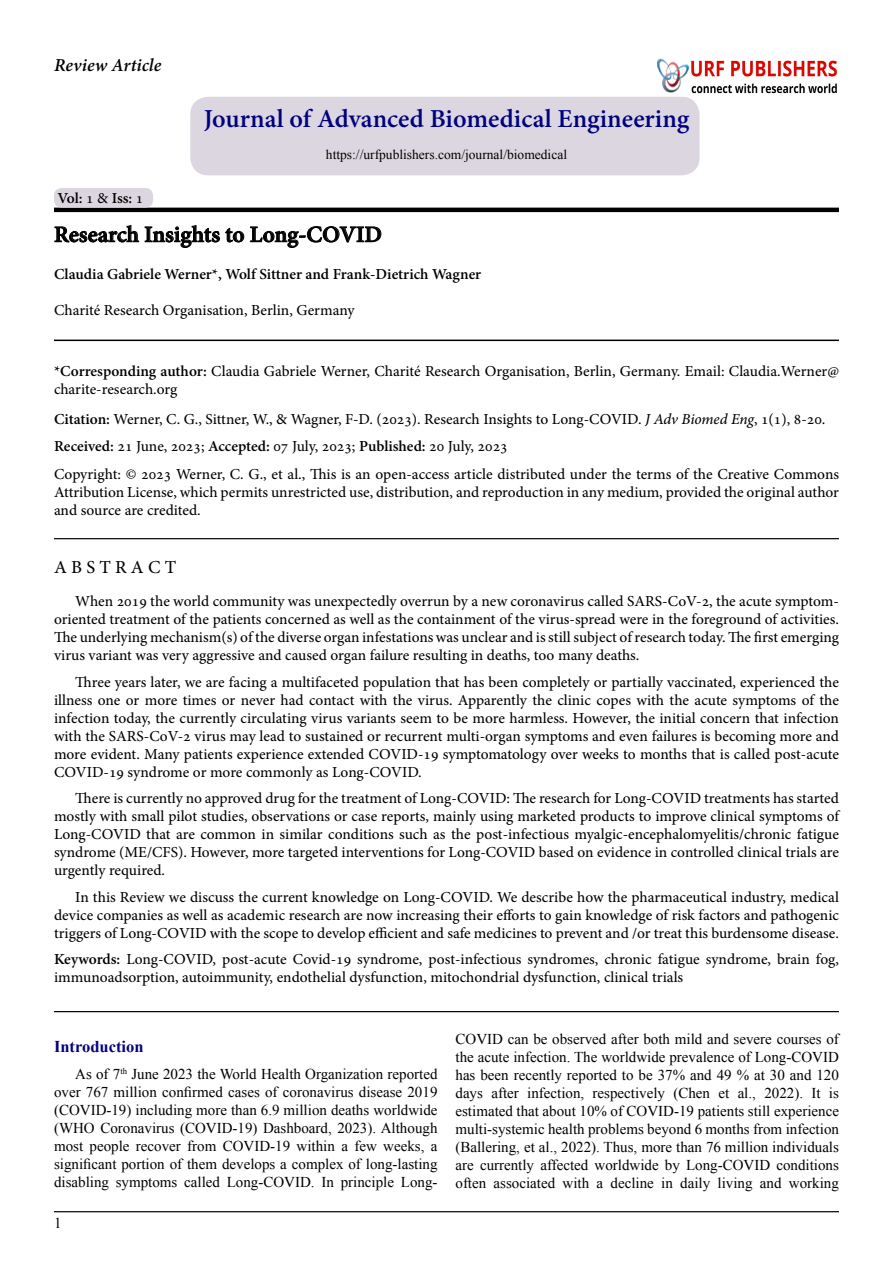
<style>
.page{position:relative;width:893px;height:1263px;background:#fff}
.page>*{position:absolute;margin:0;border:0;box-sizing:border-box;transform-origin:0 0}
.t1{font:700 25.5px "Adobe Hebrew";color:#000080}
.t2{font:700 22.5px "Adobe Hebrew";color:#000}
.t3{font:italic 700 18px "Adobe Hebrew";color:#000}
.t4{font:18px "Adobe Hebrew";letter-spacing:.235em;color:#000}
.t5{font:700 16.5px "Times New Roman";color:#030381}
.t6{font:15px/18px "Adobe Hebrew";color:#000}
.t7{font:15px/18px "Times New Roman";color:#000}
.t8{font:700 15px "Adobe Hebrew";color:#000}
.t9{font:13.5px "Times New Roman";color:#000}
.t10{font:8.7px "Times New Roman";color:#000}
.s1{font-weight:400}
.s2{font-weight:700}
.s3{font-style:italic}
</style>
<div class="page">
<hr style="left:54px;top:208px;width:785px;height:4px;background:#000">
<svg style="left:54px;top:225px;width:328px;height:23px"></svg>
<hr style="left:54px;top:340px;width:785px;height:1px;background:#000">
<hr style="left:54px;top:538px;width:785px;height:1px;background:#000">
<hr style="left:54px;top:1211px;width:785px;height:1px;background:#000">
<div style="left:54px;top:188px;width:99px;height:20px;background:#dcd6e0;border-radius:8px"></div>
<hr style="left:54px;top:1011px;width:785px;height:1px;background:#000">
<div style="left:190px;top:97px;width:509px;height:78px;background:#dcd6e0;border-radius:18px"></div>
<img style="left:693px;top:60px;width:144px;height:34px">
<div style="left:645px;top:47px;width:57px;height:46px;background:#000;opacity:.5"></div>
<div style="left:647px;top:49px;width:50px;height:44px;background:#fff"></div>
<div style="left:656px;top:59px;width:43px;height:34px;background:#000;opacity:.75"></div>
<p class="t3" style="left:54px;top:54px;width:109px">Review Article</p>
<p class="t8" style="left:57px;top:189px;width:87px">Vol <span class="s1">1</span>: <span class="s1">&amp;</span> Iss <span class="s1">1</span>:</p>
<h1 class="t1" style="left:204px;top:104px;width:487px">Journal of Advanced Biomedical Engineering</h1>
<p class="t9" style="left:326px;top:145px;width:243px">https://urfpublishers.com/journal/biomedical</p>
<h2 class="t2" style="left:54px;top:221px;width:329px">Research Insights to Long-COVID</h2>
<p class="t8" style="left:54px;top:265px;width:429px">Claudia Gabriele Werner ,* Wolf Sittner and Frank-Dietrich Wagner</p>
<p class="t6" style="left:54px;top:301px;width:302px">Charité Research Organisation, Berlin, Germany</p>
<p class="t6" style="left:54px;top:362px;width:786px"><span class="s2">*Corresponding author:</span> Claudia Gabriele Werner, Charité Research Organisation, Berlin, Germany. Email: Claudia.Werner@ charite-research.org</p>
<p class="t6" style="left:54px;top:406px;width:773px;line-height:26.5px"><span class="s2">Citation:</span> Werner C, G. ., Sittner W, ., &amp; Wagner D-F, (. 2023 .) Research Insights to Long-COVID <span class="s3">J</span>. <span class="s3">Adv Biomed Eng</span> , (1)1, 8-20.<br><span class="s2">Received:</span> 21 June, 2023; <span class="s2">Accepted:</span> 07 July, 2023; <span class="s2">Published:</span> 20 July, 2023</p>
<p class="t6" style="left:54px;top:466px;width:786px;text-align:justify">Copyright: © 2023 Werner C, G. ., et al., This is an open-access article distributed under the terms of the Creative Commons Attribution License, which permits unrestricted use, distribution, and reproduction in any medium, provided the original author and source are credited.</p>
<p class="t4" style="left:54px;top:556px;width:124px">AB TS RACT</p>
<p class="t6" style="left:75px;top:592px;width:765px">When 2019 the world community was unexpectedly overrun by a new coronavirus called SARS-CoV-2, the acute symptom-</p>
<p class="t6" style="left:54px;top:628px;width:787px">The underlying mechanism s( ) of the diverse organ infestations was unclear and is still subject of research today. The first emerging virus variant was very aggressive and caused organ failure resulting in deaths, too many deaths.</p>
<p class="t6" style="left:54px;top:673px;width:786px;text-align:justify;text-indent:21px">Three years later, we are facing a multifaceted population that has been completely or partially vaccinated, experienced the illness one or more times or never had contact with the virus. Apparently the clinic copes with the acute symptoms of the infection today, the currently circulating virus variants seem to be more harmless. However, the initial concern that infection with the SARS-CoV-2 virus may lead to sustained or recurrent multi-organ symptoms and even failures is becoming more and more evident. Many patients experience extended COVID-19 symptomatology over weeks to months that is called post-acute COVID-19 syndrome or more commonly as Long-COVID.</p>
<p class="t6" style="left:54px;top:789px;width:786px;text-align:justify;text-indent:21px">There is currently no approved drug for the treatment of Long-COVID: The research for Long-COVID treatments has started mostly with small pilot studies, observations or case reports, mainly using marketed products to improve clinical symptoms of Long-COVID that are common in similar conditions such as the post-infectious myalgic-encephalomyelitis/chronic fatigue syndrome (ME/CFS .) However, more targeted interventions for Long-COVID based on evidence in controlled clinical trials are urgently required.</p>
<p class="t6" style="left:54px;top:888px;width:787px;text-align:justify;text-indent:21px">In this Review we discuss the current knowledge on Long-COVID. We describe how the pharmaceutical industry, medical device companies as well as academic research are now increasing their efforts to gain knowledge of risk factors and pathogenic triggers of Long-COVID with the scope to develop efficient and safe medicines to prevent and /or treat this burdensome disease.</p>
<p class="t6" style="left:54px;top:950px;width:786px"><span class="s2">Keywords:</span> Long-COVID, post-acute Covid-19 syndrome, post-infectious syndromes, chronic fatigue syndrome, brain fog, immunoadsorption, autoimmunity, endothelial dysfunction, mitochondrial dysfunction, clinical trials</p>
<p class="t6" style="left:54px;top:610px;width:786px">oriented treatment of the patients concerned as well as the containment of the virus-spread were in the foreground of activities.</p>
<p class="t5" style="left:54px;top:1035px;width:91px">Introduction</p>
<p class="t7" style="left:131px;top:1064px;width:308px">June 2023 the World Health Organization reported</p>
<p class="t10" style="left:120px;top:1065px;width:8px">th</p>
<p class="t7" style="left:54px;top:1064px;width:385px;text-indent:21px">Asof7<br>over 767 million confirmed cases of coronavirus disease 2019 (COVID-19) including more than 6.9 million deaths worldwide (WHO Coronavirus (COVID-19) Dashboard, 2023 .) Although most people recover from COVID-19 within a few weeks a, significant portion of them develops a complex of long-lasting</p>
<p class="t7" style="left:54px;top:1172px;width:57px">disabling</p>
<p class="t7" style="left:184px;top:1172px;width:37px">called</p>
<p class="t7" style="left:227px;top:1172px;width:89px">Long-COVID.</p>
<p class="t7" style="left:116px;top:1172px;width:63px">symptoms</p>
<p class="t7" style="left:341px;top:1172px;width:55px">principle</p>
<p class="t7" style="left:321px;top:1172px;width:14px">In</p>
<p class="t7" style="left:401px;top:1172px;width:38px">Long-</p>
<p class="t7" style="left:54px;top:1214px;width:9px">1</p>
<p class="t7" style="left:455px;top:1029px;width:385px">COVID can be observed after both mild and severe courses of</p>
<p class="t7" style="left:455px;top:1047px;width:385px;text-align:right">the acute infection. The worldwide prevalence of Long-COVID has been recently reported to be 37% and 49 % at 30 and 120 is</p>
<p class="t7" style="left:455px;top:1083px;width:29px">days</p>
<p class="t7" style="left:455px;top:1101px;width:385px">estimated that about 10% of COVID-19 patients still experience</p>
<p class="t7" style="left:455px;top:1119px;width:385px">multi-systemic health problems beyond 6 months from infection</p>
<p class="t7" style="left:455px;top:1137px;width:385px">(Ballering, et al., 2022 .) Thus, more than 76 million individuals</p>
<p class="t7" style="left:455px;top:1155px;width:385px">are currently affected worldwide by Long-COVID conditions</p>
<p class="t7" style="left:789px;top:1173px;width:51px">working</p>
<p class="t7" style="left:527px;top:1083px;width:59px">infection,</p>
<p class="t7" style="left:593px;top:1083px;width:74px">respectively</p>
<p class="t7" style="left:673px;top:1083px;width:38px">(Chen</p>
<p class="t7" style="left:738px;top:1083px;width:20px">al.,</p>
<p class="t7" style="left:764px;top:1083px;width:40px">2022 .)</p>
<p class="t7" style="left:491px;top:1083px;width:29px">after</p>
<p class="t7" style="left:811px;top:1083px;width:11px">It</p>
<p class="t7" style="left:718px;top:1083px;width:12px">et</p>
<p class="t7" style="left:494px;top:1173px;width:63px">associated</p>
<p class="t7" style="left:563px;top:1173px;width:28px">with</p>
<p class="t7" style="left:611px;top:1173px;width:45px">decline</p>
<p class="t7" style="left:661px;top:1173px;width:13px">in</p>
<p class="t7" style="left:680px;top:1173px;width:31px">daily</p>
<p class="t7" style="left:718px;top:1173px;width:37px">living</p>
<p class="t7" style="left:760px;top:1173px;width:23px">and</p>
<p class="t7" style="left:455px;top:1173px;width:32px">often</p>
<p class="t7" style="left:597px;top:1173px;width:8px">a</p>
</div>
